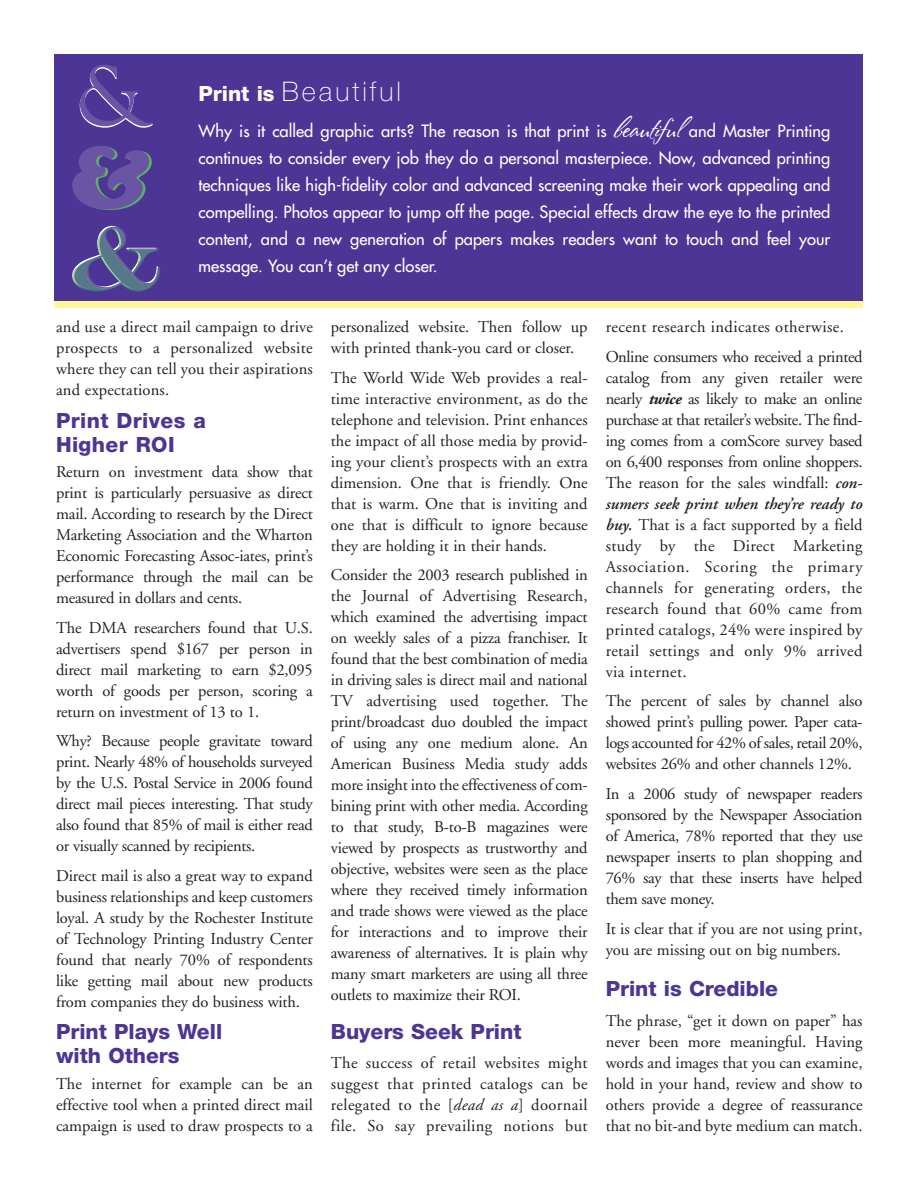
<style>
.page{position:relative;width:918px;height:1188px;background:#fff}
.page>*{position:absolute;margin:0;border:0;box-sizing:border-box;transform-origin:0 0}
.t1{font:90px "Goudy Old Style T";color:#fff}
.t2{font:900 90px "Cooper";color:#6955a3}
.t3{font:90px "Engravers";color:#fff}
.t4{font:100 27px "Helvetica Neue";letter-spacing:.11em;color:#fff}
.t5{font:800 21px/24px "Helvetica Neue";color:#4d3595}
.t6{font:800 21px/24px "Helvetica Neue";letter-spacing:.02em;color:#4d3595}
.t7{font:16.5px/21px "Adobe Garamond";color:#231f20;text-align:justify}
.t8{font:16.5px/27px "Futura";color:#fff;text-align:justify}
.s1{font-weight:800;font-size:21px}
.s2{font-family:"Stephanie Marie JF";font-size:27px}
.s3{font-style:italic}
.s4{font-weight:700;font-style:italic}
.s5{font-weight:600;font-style:italic}
</style>
<div class="page">
<div style="left:54px;top:54px;width:808px;height:246px;background:#4d3595"></div>
<div style="left:54px;top:301px;width:808px;height:6px;background:#fff79a"></div>
<svg style="left:73px;top:228px;width:86px;height:64px"></svg>
<h1 class="t1" style="left:76px;top:43px;width:78px">&amp;</h1>
<h1 class="t2" style="left:71px;top:124px;width:80px">&amp;</h1>
<h1 class="t3" style="left:70px;top:205px;width:91px">&amp;</h1>
<h2 class="t4" style="left:199px;top:82px;width:204px"><span class="s1">Print is</span> Beautiful</h2>
<p class="t8" style="left:199px;top:119px;width:633px">Why is it called graphic arts? The reason is that print is <span class="s2">beautiful</span> and Master Printing continues to consider every job they do a personal masterpiece. Now, advanced printing techniques like high-fidelity color and advanced screening make their work appealing and compelling. Photos appear to jump off the page. Special effects draw the eye to the printed content, and a new generation of papers makes readers want to touch and feel your</p>
<p class="t8" style="left:199px;top:254px;width:241px">message. You can’t get any closer.</p>
<p class="t7" style="left:56px;top:318px;width:258px">and use a direct mail campaign to drive prospects to a personalized website where they can tell you their aspirations and expectations.</p>
<p class="t6" style="left:56px;top:410px;width:151px">Print Drives a<br>Higher ROI</p>
<p class="t7" style="left:56px;top:463px;width:258px">Return on investment data show that print is particularly persuasive as direct mail. According to research by the Direct Marketing Association and the Wharton Economic Forecasting Assoc-iates, print’s performance through the mail can be measured in dollars and cents.</p>
<p class="t7" style="left:56px;top:618px;width:258px">The DMA researchers found that U.S. advertisers spend $167 per person in direct mail marketing to earn $2,095 worth of goods per person, scoring a return on investment of 13 to 1.</p>
<p class="t7" style="left:56px;top:732px;width:258px">Why? Because people gravitate toward print. Nearly 48% of households surveyed by the U.S. Postal Service in 2006 found direct mail pieces interesting. That study also found that 85% of mail is either read or visually scanned by recipients.</p>
<p class="t7" style="left:56px;top:867px;width:258px">Direct mail is also a great way to expand business relationships and keep customers loyal. A study by the Rochester Institute of Technology Printing Industry Center found that nearly 70% of respondents like getting mail about new products from companies they do business with.</p>
<p class="t5" style="left:56px;top:1022px;width:168px">Print Plays Well with Others</p>
<p class="t7" style="left:56px;top:1075px;width:258px">The internet for example can be an effective tool when a printed direct mail campaign is used to draw prospects to a</p>
<p class="t7" style="left:331px;top:318px;width:258px">personalized website. Then follow up with printed thank-you card or closer.</p>
<p class="t7" style="left:331px;top:368px;width:258px">The World Wide Web provides a real&shy;time interactive environment, as do the telephone and television. Print enhances the impact of all those media by provid&shy;ing your client’s prospects with an extra dimension. One that is friendly. One that is warm. One that is inviting and one that is difficult to ignore because they are holding it in their hands.</p>
<p class="t7" style="left:331px;top:566px;width:258px">Consider the 2003 research published in the Journal of Advertising Research, which examined the advertising impact on weekly sales of a pizza franchiser. It found that the best combination of media in driving sales is direct mail and national TV advertising used together. The print/broadcast duo doubled the impact of using any one medium alone. An American Business Media study adds more insight into the effectiveness of com&shy;bining print with other media. According to that study, B-to-B magazines were viewed by prospects as trustworthy and objective, websites were seen as the place where they received timely information and trade shows were viewed as the place for interactions and to improve their awareness of alternatives. It is plain why many smart marketers are using all three outlets to maximize their ROI.</p>
<p class="t5" style="left:331px;top:1021px;width:192px">Buyers Seek Print</p>
<p class="t7" style="left:331px;top:1054px;width:258px">The success of retail websites might suggest that printed catalogs can be relegated to the [<span class="s3">dead as a</span>] doornail file. So say prevailing notions but</p>
<p class="t7" style="left:606px;top:313px;width:258px;line-height:29.7px">recent research indicates otherwise.<br>Online consumers who received a printed</p>
<p class="t7" style="left:606px;top:368px;width:258px">catalog from any given retailer were nearly <span class="s4">twice</span> as likely to make an online purchase at that retailer’s website. The find&shy;ing comes from a comScore survey based on 6,400 responses from online shoppers.<br>The reason for the sales windfall: <span class="s5">con&shy;sumers seek print when they’re ready to buy.</span> That is a fact supported by a field study by the Direct Marketing Association. Scoring the primary channels for generating orders, the research found that 60% came from printed catalogs, 24% were inspired by retail settings and only 9% arrived via internet.</p>
<p class="t7" style="left:606px;top:692px;width:258px">The percent of sales by channel also showed print’s pulling power. Paper cata&shy;logs accounted for 42% of sales, retail 20%, websites 26% and other channels 12%.</p>
<p class="t7" style="left:606px;top:785px;width:258px">In a 2006 study of newspaper readers sponsored by the Newspaper Association of America, 78% reported that they use newspaper inserts to plan shopping and 76% say that these inserts have helped them save money.</p>
<p class="t7" style="left:606px;top:919px;width:258px">It is clear that if you are not using print, you are missing out on big numbers.</p>
<p class="t5" style="left:606px;top:979px;width:174px">Print is Credible</p>
<p class="t7" style="left:606px;top:1012px;width:258px">The phrase, “get it down on paper” has never been more meaningful. Having words and images that you can examine, hold in your hand, review and show to others provide a degree of reassurance that no bit-and byte medium can match.</p>
</div>
